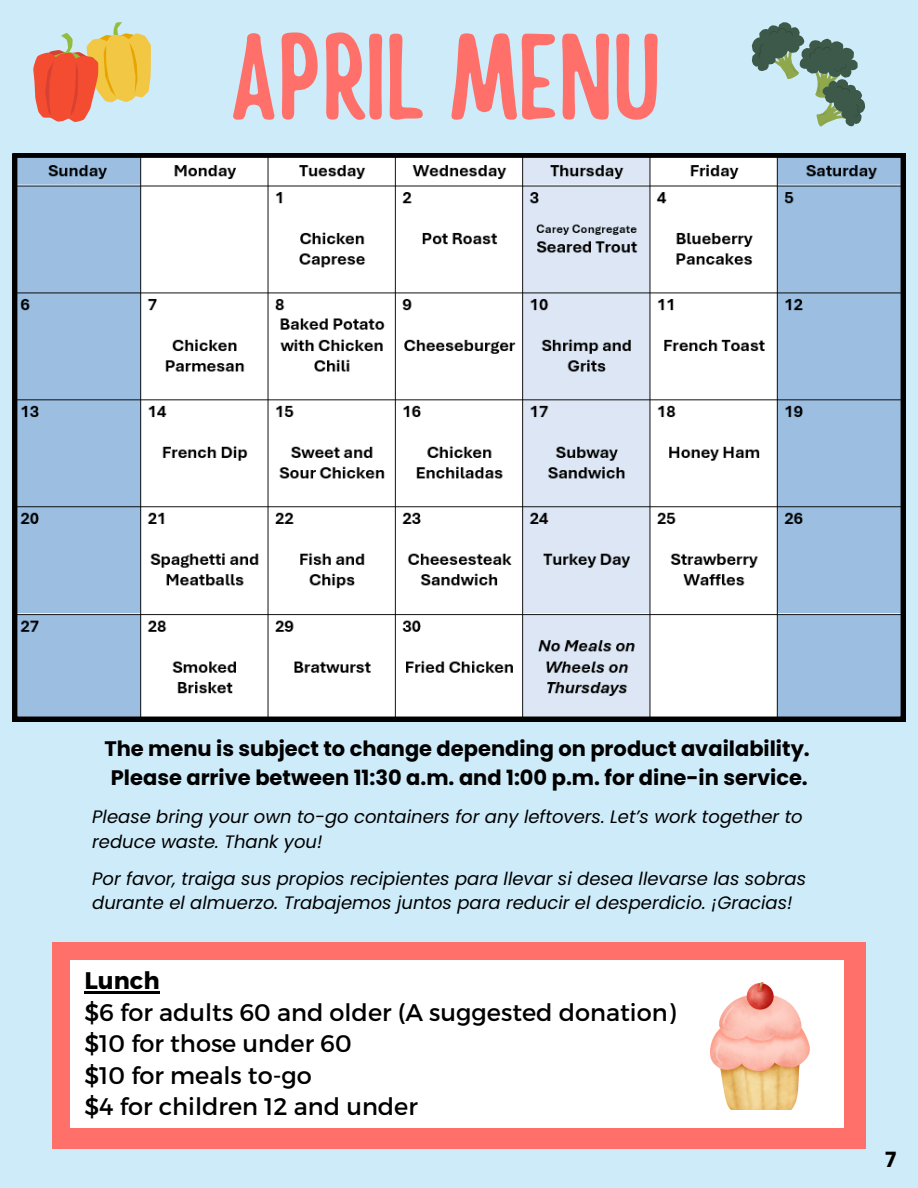
<style>
.page{position:relative;width:918px;height:1188px;background:#cdebf9}
.page>*{position:absolute;margin:0;border:0;box-sizing:border-box;transform-origin:0 0}
.t1{font:120px "Handy Casual Condensed";color:#ff706b}
.t2{font:24px/31.5px "Montserrat";color:#000}
.t3{font:700 21px/29.2px "Poppins";color:#000;text-align:center}
.t4{font:italic 18px/24.8px "Poppins";color:#000}
.s1{font-weight:700}
</style>
<div class="page">
<div style="left:53px;top:943px;width:812px;height:206px;background:#ff706b"></div>
<div style="left:71px;top:961px;width:773px;height:167px;background:#fff"></div>
<hr style="left:84px;top:992px;width:76px;height:2px;background:#000">
<svg style="left:13px;top:153px;width:892px;height:568px;background:#cad5e0"></svg>
<svg style="left:752px;top:22px;width:113px;height:105px"></svg>
<svg style="left:33px;top:22px;width:118px;height:100px"></svg>
<img style="left:710px;top:982px;width:99px;height:128px">
<p class="t1" style="left:231px;top:-1px;width:431px">APRIL MENU</p>
<p class="t3" style="left:104px;top:734px;width:707px">The menu is subject to change depending on product availability.<br>Please arrive between 11:30 a.m. and 1:00 p.m. for dine-in service.</p>
<h3 class="t4" style="left:92px;top:804px;width:712px">Please bring your own to-go containers for any leftovers. Let’s work together to reduce waste. Thank you!</h3>
<p class="t4" style="left:92px;top:866px;width:716px">Por favor, traiga sus propios recipientes para llevar si desea llevarse las sobras durante el almuerzo. Trabajemos juntos para reducir el desperdicio. ¡Gracias!</p>
<p class="t2" style="left:84px;top:964px;width:593px"><span class="s1">Lunch<br></span>$6 for adults 60 and older (A suggested donation) $10 for those under 60<br>$10 for meals to-go<br>$4 for children 12 and under</p>
<h1 class="t3" style="left:885px;top:1145px;width:13px">7</h1>
</div>
